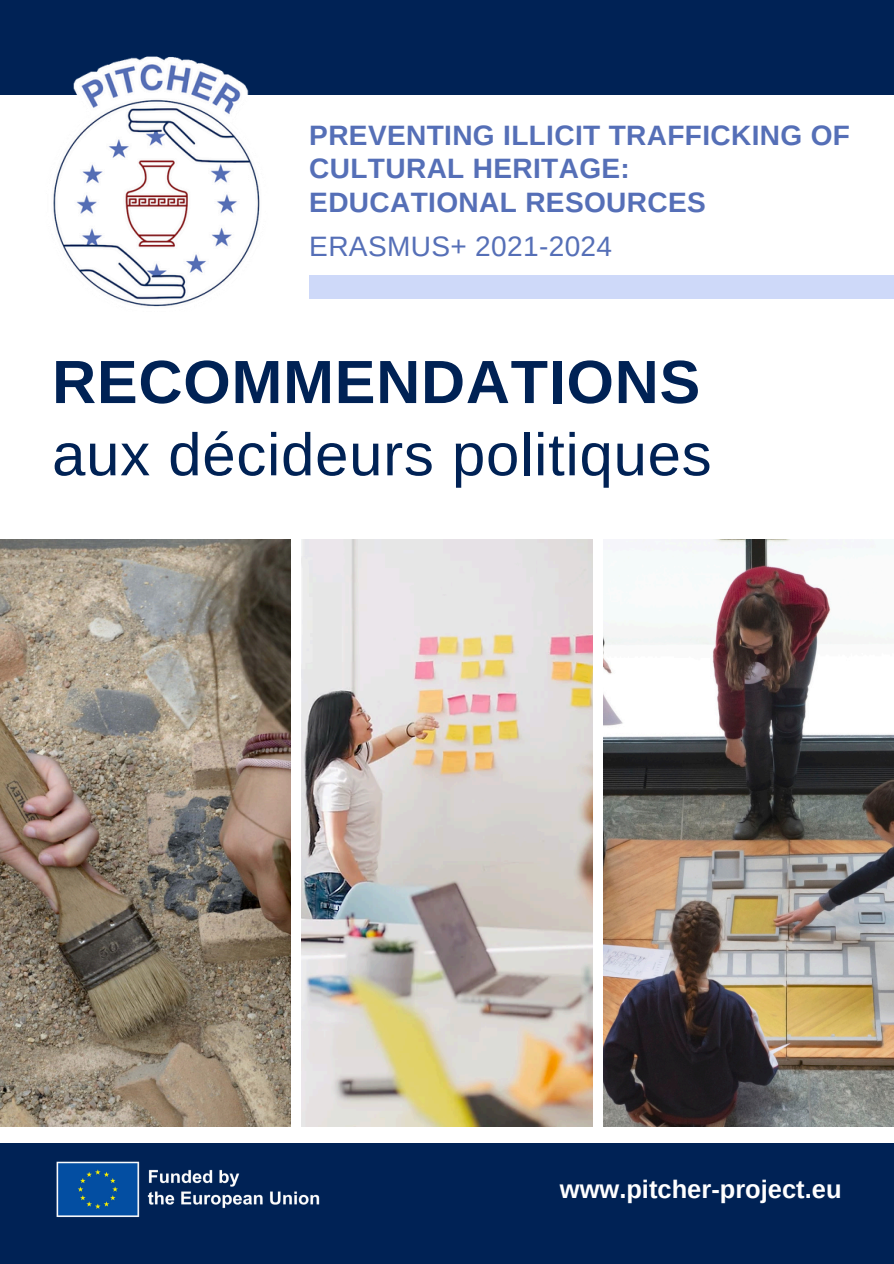
<style>
.page{position:relative;width:894px;height:1264px;background:#fff}
.page>*{position:absolute;margin:0;border:0;box-sizing:border-box;transform-origin:0 0}
.t1{font:700 61.05px "Arimo";letter-spacing:.01em;color:#025}
.t2{font:59.85px "Arimo";letter-spacing:.01em;color:#025}
.t3{font:700 28.05px/33.6px "Arimo";letter-spacing:.015em;color:#556fb7}
.t4{font:28.05px "Arimo";letter-spacing:.01em;color:#556fb7}
.t5{font:700 25.5px "Arimo";color:#fff}
</style>
<div class="page">
<img style="left:0;top:539px;width:290px;height:587px">
<img style="left:302px;top:539px;width:290px;height:587px">
<img style="left:603px;top:539px;width:290px;height:587px">
<div style="left:0;top:0;width:893px;height:95px;background:#025"></div>
<img style="left:53px;top:56px;width:207px;height:251px">
<div style="left:309px;top:276px;width:584px;height:23px;background:#ced9f9"></div>
<div style="left:0;top:1143px;width:893px;height:120px;background:#025"></div>
<img style="left:56px;top:1161px;width:264px;height:57px">
<h4 class="t3" style="left:309px;top:118px;width:542px">PREVENTING ILLICIT TRAFFICKING OF<br>CULTURAL HERITAGE:<br>EDUCATIONAL RESOURCES</h4>
<p class="t4" style="left:309px;top:231px;width:304px">ERASMUS+ 2021-2024</p>
<h2 class="t1" style="left:52px;top:348px;width:649px">RECOMMENDATIONS</h2>
<h1 class="t2" style="left:52px;top:421px;width:660px">aux décideurs politiques</h1>
<p class="t5" style="left:559px;top:1174px;width:283px">www.pitcher-project.eu</p>
</div>
